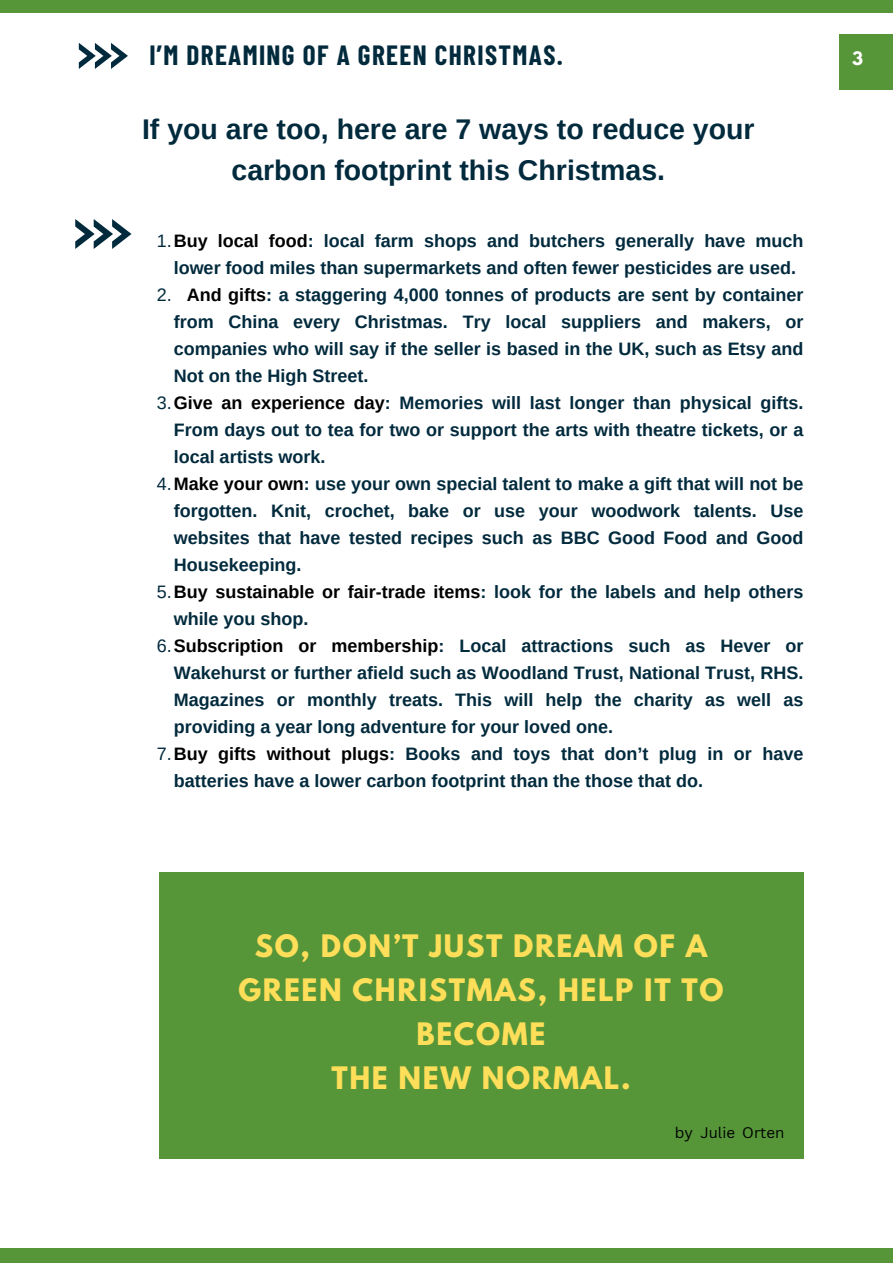
<style>
.page{position:relative;width:893px;height:1264px;background:#fff}
.page>*{position:absolute;margin:0;border:0;box-sizing:border-box;transform-origin:0 0}
.t1{font:700 28.5px "Arimo";color:#022a3d}
.t2{font:700 27.45px/43.8px "League Spartan";letter-spacing:.06em;color:#ffde59;text-align:center}
.t3{font:700 27.15px "Barlow Condensed";letter-spacing:.05em;color:#022a3d}
.t4{font:700 18px/27px "Arimo";color:#022a3d;text-align:justify}
.t5{font:18px "Arimo";color:#022a3d}
.t6{font:700 16.5px "League Spartan";color:#fff}
.t7{font:15px "Canva Sans";color:#000}
.s1{font-weight:400}
.s2{color:#000}
</style>
<div class="page">
<div style="left:158px;top:871px;width:645px;height:287px;background:#569639"></div>
<svg style="left:79px;top:43px;width:49px;height:26px"></svg>
<div style="left:0;top:0;width:892px;height:12px;background:#569639"></div>
<div style="left:0;top:1248px;width:892px;height:14px;background:#569639"></div>
<svg style="left:75px;top:219px;width:56px;height:30px"></svg>
<div style="left:838px;top:34px;width:54px;height:55px;background:#569639"></div>
<p class="t3" style="left:149px;top:38px;width:415px">I’M DREAMING OF A GREEN CHRISTMAS.</p>
<p class="t1" style="left:142px;top:113px;width:614px">If you are too, here are 7 ways to reduce your</p>
<p class="t1" style="left:231px;top:155px;width:435px">carbon footprint this Christmas.</p>
<p class="t4" style="left:157px;top:227px;width:648px;text-align:center"><span class="s1">1.</span><span class="s2">Buy local food</span>: local farm shops and butchers generally have much lower food miles than supermarkets and often fewer pesticides are used.</p>
<p class="t4" style="left:174px;top:281px;width:631px;text-indent:13px"><span class="s2">And gifts</span>: a staggering 4,000 tonnes of products are sent by container from China every Christmas. Try local suppliers and makers, or companies who will say if the seller is based in the UK, such as Etsy and Not on the High Street.</p>
<p class="t4" style="left:174px;top:389px;width:631px;text-indent:-17px"><span class="s1">3.</span><span class="s2">Give an experience day</span>: Memories will last longer than physical gifts.<br>From days out to tea for two or support the arts with theatre tickets, or a local artists work.</p>
<p class="t4" style="left:174px;top:470px;width:631px;text-indent:-17px"><span class="s1">4.</span><span class="s2">Make your own</span>: use your own special talent to make a gift that will not be forgotten. Knit, crochet, bake or use your woodwork talents. Use websites that have tested recipes such as BBC Good Food and Good Housekeeping.</p>
<p class="t4" style="left:174px;top:578px;width:631px;text-indent:-17px"><span class="s1">5.</span><span class="s2">Buy sustainable or fair-trade items</span>: look for the labels and help others while you shop.</p>
<p class="t4" style="left:174px;top:632px;width:631px;text-indent:-17px"><span class="s1">6.</span><span class="s2">Subscription or membership</span>: Local attractions such as Hever or Wakehurst or further afield such as Woodland Trust, National Trust, RHS.<br>Magazines or monthly treats. This will help the charity as well as providing a year long adventure for your loved one.</p>
<p class="t4" style="left:174px;top:740px;width:631px;text-indent:-17px"><span class="s1">7.</span><span class="s2">Buy gifts without plugs</span>: Books and toys that don’t plug in or have batteries have a lower carbon footprint than the those that do.</p>
<p class="t5" style="left:157px;top:285px;width:16px">2.</p>
<p class="t6" style="left:852px;top:51px;width:12px">3</p>
<p class="t2" style="left:238px;top:927px;width:486px">SO, DON’T JUST DREAM OF A<br>GREEN CHRISTMAS, HELP IT TO<br>BECOME</p>
<p class="t2" style="left:331px;top:1059px;width:301px">THE NEW NORMAL.</p>
<p class="t7" style="left:675px;top:1121px;width:111px">by Julie Orten</p>
</div>
